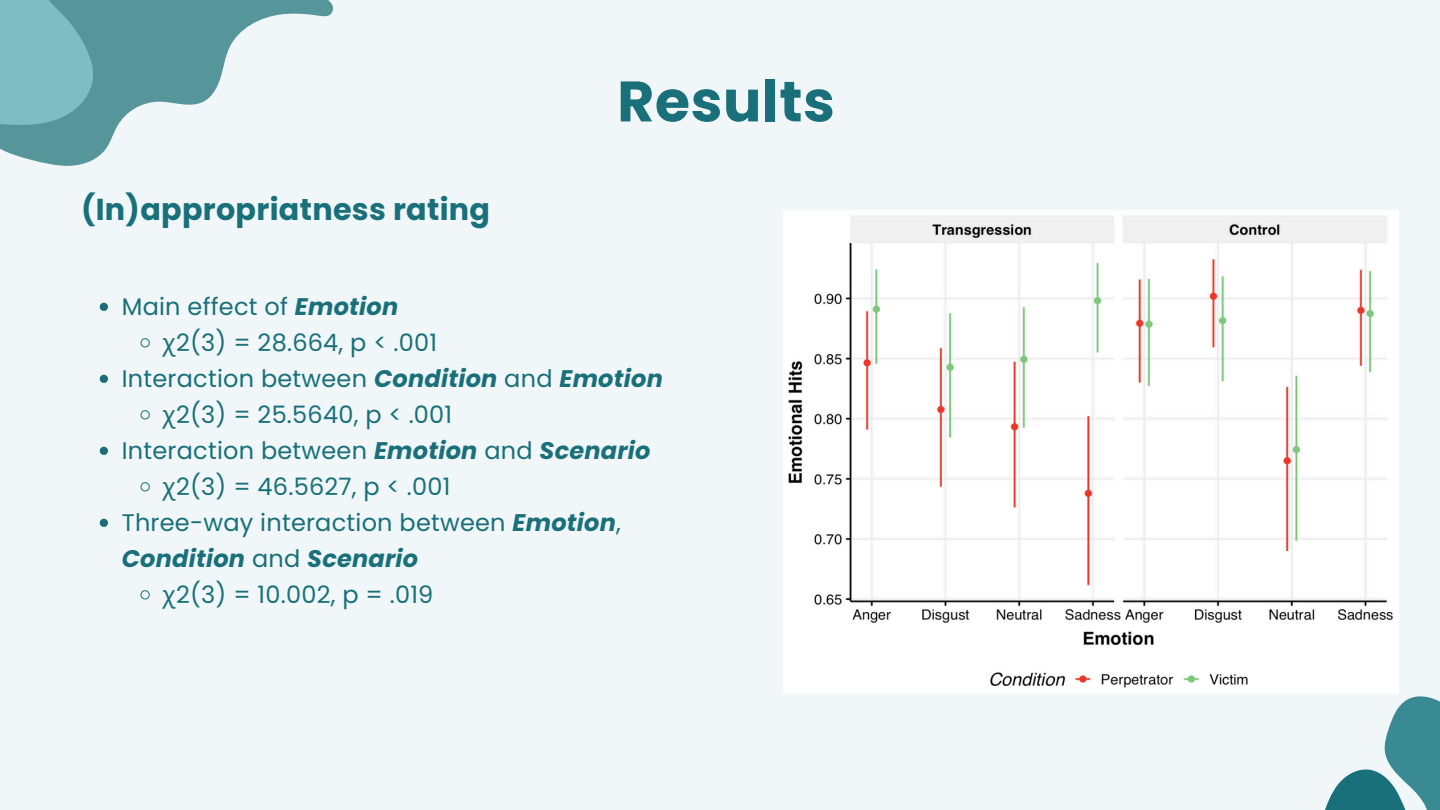
<style>
.page{position:relative;width:1440px;height:810px;background:#f1f7f8}
.page>*{position:absolute;margin:0;border:0;box-sizing:border-box;transform-origin:0 0}
.t1{font:700 57px "Poppins";letter-spacing:.01em;color:#19707a}
.t2{font:700 30.2px "Poppins";letter-spacing:.01em;color:#19707a}
.t3{font:24px/36px "Poppins";letter-spacing:.01em;color:#19707a}
.s1{font-weight:700;font-style:italic}
.s2{font-family:"Noto Sans"}
</style>
<div class="page">
<svg style="left:1325px;top:672px;width:115px;height:138px"></svg>
<svg style="left:139px;top:0;width:194px;height:107px;fill:#56959a"></svg>
<svg style="left:0;top:0;width:139px;height:166px;background:#74aeb3"></svg>
<img style="left:783px;top:210px;width:615px;height:484px">
<svg style="left:100px;top:303px;width:8px;height:8px"></svg>
<svg style="left:140px;top:338px;width:10px;height:10px"></svg>
<svg style="left:100px;top:375px;width:8px;height:8px"></svg>
<svg style="left:140px;top:410px;width:10px;height:10px"></svg>
<svg style="left:100px;top:447px;width:8px;height:8px"></svg>
<svg style="left:140px;top:482px;width:10px;height:10px"></svg>
<svg style="left:100px;top:519px;width:8px;height:8px"></svg>
<svg style="left:140px;top:590px;width:10px;height:10px"></svg>
<h1 class="t2" style="left:81px;top:188px;width:411px">(In)appropriatness rating</h1>
<p class="t1" style="left:617px;top:62px;width:219px">Results</p>
<h2 class="t3" style="left:122px;top:289px;width:278px">Main effect of <span class="s1">Emotion</span></h2>
<p class="t3" style="left:163px;top:325px;width:276px"><span class="s2">χ</span>2(3) = 28.664, p &lt; .001</p>
<p class="t3" style="left:122px;top:361px;width:543px">Interaction between <span class="s1">Condition</span> and <span class="s1">Emotion</span></p>
<p class="t3" style="left:163px;top:397px;width:291px"><span class="s2">χ</span>2(3) = 25.5640, p &lt; .001</p>
<p class="t3" style="left:122px;top:433px;width:530px">Interaction between <span class="s1">Emotion</span> and <span class="s1">Scenario</span></p>
<p class="t3" style="left:163px;top:469px;width:289px"><span class="s2">χ</span>2(3) = 46.5627, p &lt; .001</p>
<p class="t3" style="left:122px;top:505px;width:501px">Three-way interaction between <span class="s1">Emotion</span>,<br><span class="s1">Condition</span> and <span class="s1">Scenario</span></p>
<p class="t3" style="left:163px;top:577px;width:272px"><span class="s2">χ</span>2(3) = 10.002, p = .019</p>
</div>
